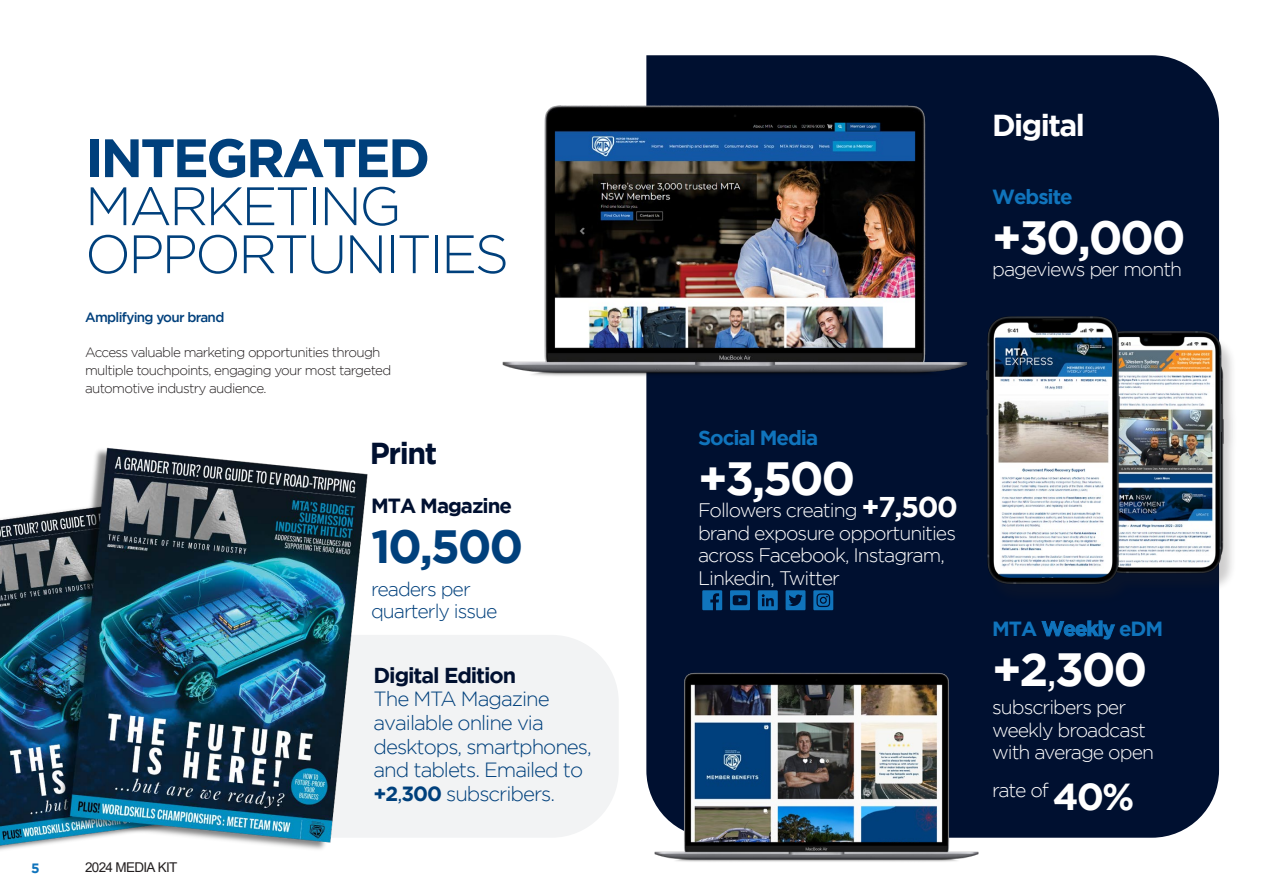
<style>
.page{position:relative;width:1263px;height:893px;background:#fff}
.page>*{position:absolute;margin:0;border:0;box-sizing:border-box;transform-origin:0 0}
.t1{font:300 54px/48px "Gotham";letter-spacing:-.05em;color:#00407c}
.t2{font:700 54px "Gotham";letter-spacing:-.05em;color:#00407c}
.t3{font:700 46.5px "Gotham";letter-spacing:-.05em;color:#fff}
.t4{font:700 46.5px "Gotham";color:#00407c}
.t5{font:700 30.15px "Gotham";letter-spacing:-.05em;color:#fff}
.t6{font:700 30.15px "Gotham";letter-spacing:-.05em;color:#001030}
.t7{font:700 21.6px "Gotham";letter-spacing:-.05em;color:#001030}
.t8{font:300 20.55px/23.5px "Gotham";letter-spacing:-.05em;color:#00407c}
.t9{font:700 20.4px "Gotham";letter-spacing:-.05em;color:#1074bc}
.t10{font:700 20.4px "Gotham";letter-spacing:-.05em;color:#001030}
.t11{font:300 19.5px/22.5px "Gotham";letter-spacing:-.05em;color:#fff}
.t12{font:300 19.5px/22.5px "Gotham";letter-spacing:-.05em;color:#00407c}
.t13{font:300 13.5px/18px "Gotham";letter-spacing:-.05em;color:#231f20}
.t14{font:500 13.5px "Gotham";letter-spacing:-.05em;color:#00407c}
.t15{font:13.5px "Arial";letter-spacing:-.05em;color:#231f20}
.t16{font:700 13.5px "Gotham";color:#1074bc}
.s1{font-weight:700}
.s2{font-weight:400}
.s3{font-weight:700;font-size:28.5px}
.s4{font-weight:700;font-size:37.5px}
</style>
<div class="page">
<div style="left:395px;top:635px;width:223px;height:202px;background:#f2f3f4"></div>
<div style="left:646px;top:55px;width:573px;height:783px;background:#001030"></div>
<img style="left:502px;top:55px;width:478px;height:366px">
<img style="left:646px;top:637px;width:341px;height:225px">
<svg style="left:702px;top:590px;width:20px;height:20px"></svg>
<svg style="left:730px;top:590px;width:20px;height:20px"></svg>
<svg style="left:758px;top:590px;width:20px;height:20px"></svg>
<svg style="left:785px;top:590px;width:20px;height:20px"></svg>
<svg style="left:813px;top:590px;width:20px;height:20px"></svg>
<div style="left:987px;top:320px;width:250px;height:284px;background:#231f20;opacity:.22"></div>
<img style="left:1124px;top:330px;width:101px;height:245px">
<img style="left:983px;top:314px;width:141px;height:272px">
<img style="left:0;top:447px;width:395px;height:403px">
<h1 class="t2" style="left:85px;top:127px;width:347px">INTEGRATED</h1>
<h1 class="t1" style="left:85px;top:181px;width:426px">MARKETING<br>OPPORTUNITIES</h1>
<p class="t14" style="left:85px;top:309px;width:141px">Amplifying your brand</p>
<p class="t13" style="left:85px;top:343px;width:308px">Access valuable marketing opportunities through multiple touchpoints, engaging your most targeted automotive industry audience.</p>
<h3 class="t6" style="left:370px;top:435px;width:69px">Print</h3>
<p class="t10" style="left:371px;top:494px;width:142px">MTA Magazine</p>
<h2 class="t4" style="left:371px;top:519px;width:154px">10,500</h2>
<p class="t12" style="left:371px;top:577px;width:128px">readers per quarterly issue</p>
<p class="t16" style="left:31px;top:860px;width:10px">5</p>
<p class="t15" style="left:85px;top:858px;width:94px">2024 MEDIA KIT</p>
<p class="t7" style="left:373px;top:662px;width:144px">Digital Edition</p>
<p class="t8" style="left:373px;top:687px;width:220px">The MTA Magazine available online via desktops, smartphones, and tablets. Emailed to <span class="s1">+2</span><span class="s2">,</span><span class="s1">300</span> subscribers.</p>
<h3 class="t5" style="left:992px;top:108px;width:94px">Digital</h3>
<p class="t9" style="left:992px;top:185px;width:82px">Website</p>
<h2 class="t3" style="left:992px;top:211px;width:195px">+30,000</h2>
<p class="t11" style="left:992px;top:258px;width:192px">pageviews per month</p>
<p class="t9" style="left:698px;top:426px;width:122px">Social Media</p>
<h2 class="t3" style="left:698px;top:452px;width:159px">+3,500</h2>
<p class="t11" style="left:698px;top:499px;width:261px">Followers creating <span class="s3">+7,500 </span>brand exposure opportunities across Facebook, Instagram,<br>Linkedin, Twitter</p>
<p class="t9" style="left:992px;top:617px;width:173px">MTA Weekly eDM</p>
<h2 class="t3" style="left:992px;top:642px;width:157px">+2<span class="s2">,</span>300</h2>
<p class="t11" style="left:992px;top:696px;width:163px">subscribers per weekly broadcast with average open</p>
<p class="t11" style="left:992px;top:778px;width:144px">rate of <span class="s4">40%</span></p>
</div>
